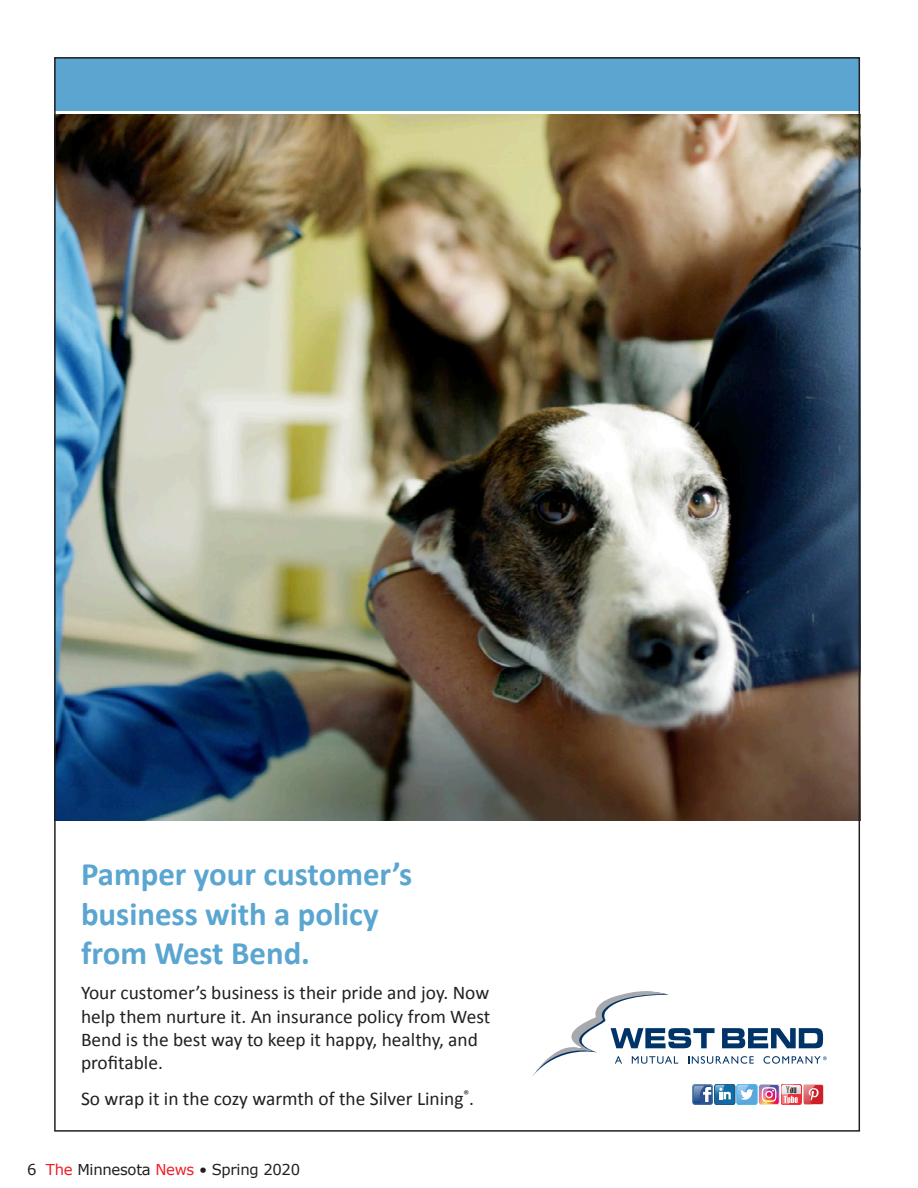
<style>
.page{position:relative;width:918px;height:1188px;background:#fff}
.page>*{position:absolute;margin:0;border:0;box-sizing:border-box;transform-origin:0 0}
.t1{font:700 32.85px/39.5px "Calibri";color:#5aa6d1}
.t2{font:19.35px/23.2px "Calibri";color:#231f20}
.t3{font:15px "Verdana";letter-spacing:-.02em;color:#231f20}
.s1{color:#ee1d23}
</style>
<div class="page">
<img style="left:56px;top:115px;width:802px;height:705px">
<svg style="left:532px;top:991px;width:295px;height:85px"></svg>
<div style="left:715px;top:1084px;width:20px;height:21px;background:#116ba4;border-radius:3px"></div>
<div style="left:714px;top:1084px;width:21px;height:21px;border:1px solid #115078;border-radius:3px"></div>
<svg style="left:692px;top:1084px;width:39px;height:21px"></svg>
<div style="left:737px;top:1084px;width:20px;height:21px;background:#5ba7dc;border-radius:3px"></div>
<div style="left:737px;top:1084px;width:20px;height:21px;border:1px solid #3abced;border-radius:3px"></div>
<svg style="left:737px;top:1085px;width:16px;height:19px"></svg>
<div style="left:803px;top:1084px;width:21px;height:21px;background:#cd2028;border-radius:3px"></div>
<div style="left:803px;top:1084px;width:21px;height:21px;border:1px solid #f0e8db;border-radius:3px"></div>
<svg style="left:759px;top:1084px;width:61px;height:21px"></svg>
<div style="left:54px;top:57px;width:806px;height:54px;background:#5aa6d1"></div>
<p class="t1" style="left:81px;top:853px;width:333px">Pamper your customer’s business with a policy from West Bend.</p>
<p class="t2" style="left:81px;top:981px;width:411px">Your customer’s business is their pride and joy. Now help them nurture it. An insurance policy from West Bend is the best way to keep it happy, healthy, and profitable.</p>
<p class="t2" style="left:81px;top:1086px;width:395px">So wrap it in the cozy warmth of the Silver Lining<sup>®</sup>.</p>
<p class="t3" style="left:27px;top:1160px;width:275px">6 <span class="s1">The</span> Minnesota <span class="s1">News</span> • Spring 2020</p>
</div>
